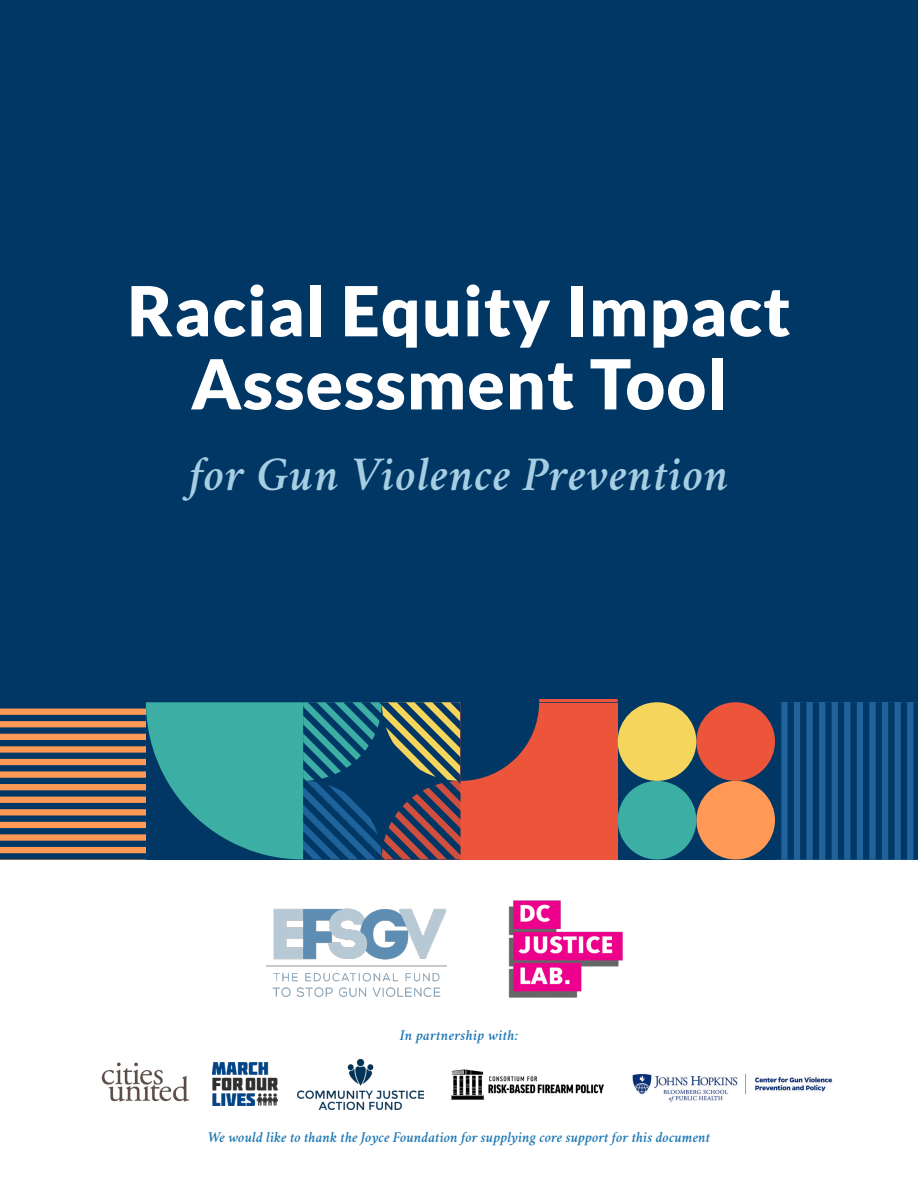
<style>
.page{position:relative;width:918px;height:1188px;background:#fff}
.page>*{position:absolute;margin:0;border:0;box-sizing:border-box;transform-origin:0 0}
.t1{font:900 69px/73.2px "Lato";letter-spacing:.015em;color:#fff;text-align:center}
.t2{font:italic 600 48.75px "Crimson";letter-spacing:.015em;color:#a6cee3}
.t3{font:italic 600 15px "Crimson";color:#1f78b4}
</style>
<div class="page">
<div style="left:0;top:0;width:918px;height:700px;background:#003765"></div>
<svg style="left:0;top:700px;width:918px;height:160px;background:#64696a"></svg>
<img style="left:213px;top:1063px;width:65px;height:43px">
<img style="left:101px;top:1062px;width:88px;height:40px">
<img style="left:508px;top:900px;width:115px;height:98px">
<img style="left:297px;top:1059px;width:126px;height:50px">
<img style="left:266px;top:908px;width:181px;height:89px">
<img style="left:632px;top:1073px;width:201px;height:29px">
<img style="left:451px;top:1069px;width:153px;height:31px">
<h1 class="t1" style="left:127px;top:273px;width:665px">Racial Equity Impact<br>Assessment Tool</h1>
<h1 class="t2" style="left:189px;top:446px;width:541px">for Gun Violence Prevention</h1>
<h1 class="t3" style="left:400px;top:1026px;width:120px">In partnership with:</h1>
<h1 class="t3" style="left:208px;top:1129px;width:504px">We would like to thank the Joyce Foundation for supplying core support for this document</h1>
</div>
